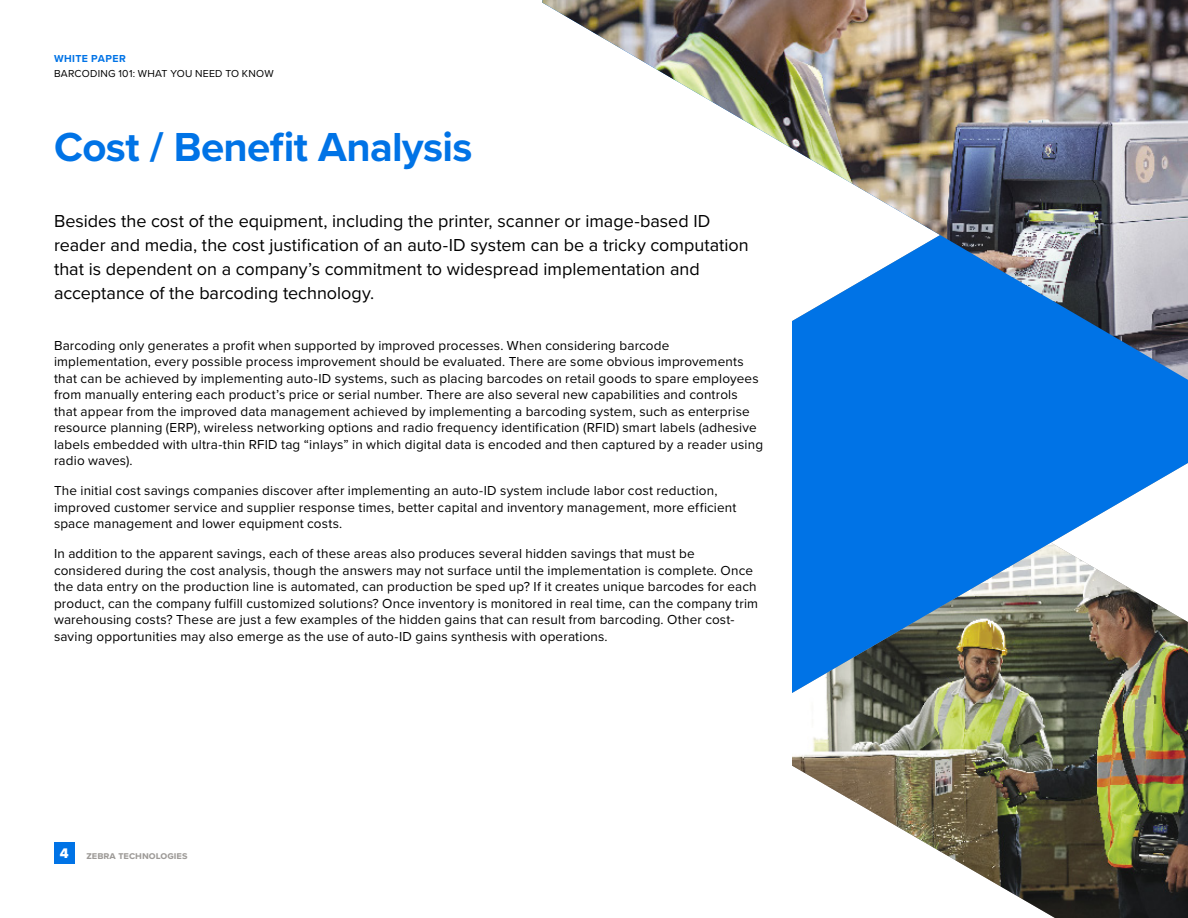
<style>
.page{position:relative;width:1188px;height:918px;background:#fff}
.page>*{position:absolute;margin:0;border:0;box-sizing:border-box;transform-origin:0 0}
.t1{font:700 42px "Proxima Nova";letter-spacing:-.01em;color:#0073e6}
.t2{font:18px/24px "Proxima Nova";color:#000}
.t3{font:14.4px "Proxima Nova Extrabld";color:#fff}
.t4{font:13.5px/16.5px "Proxima Nova";letter-spacing:.01em;color:#000}
.t5{font:10.5px "Proxima Nova";letter-spacing:.025em;color:#000}
.t6{font:700 10.5px "Proxima Nova";color:#9e9b98}
.t7{font:700 10.5px "Proxima Nova";letter-spacing:.04em;color:#0073e6}
</style>
<div class="page">
<img style="left:792px;top:693px;width:396px;height:225px">
<svg style="left:792px;top:380px;width:396px;height:313px;background:#367ec3"></svg>
<div style="left:54px;top:842px;width:20px;height:22px;background:#0073e6"></div>
<img style="left:542px;top:0;width:646px;height:380px">
<p class="t7" style="left:54px;top:51px;width:73px">WHITE PAPER</p>
<p class="t5" style="left:54px;top:65px;width:221px">BARCODING 101: WHAT YOU NEED TO KNOW</p>
<h1 class="t1" style="left:54px;top:115px;width:420px">Cost / Benefit Analysis</h1>
<p class="t2" style="left:54px;top:209px;width:696px">Besides the cost of the equipment, including the printer, scanner or image-based ID reader and media, the cost justification of an auto-ID system can be a tricky computation that is dependent on a company’s commitment to widespread implementation and acceptance of the barcoding technology.</p>
<p class="t4" style="left:54px;top:336px;width:711px">Barcoding only generates a profit when supported by improved processes. When considering barcode implementation, every possible process improvement should be evaluated. There are some obvious improvements that can be achieved by implementing auto-ID systems, such as placing barcodes on retail goods to spare employees from manually entering each product’s price or serial number. There are also several new capabilities and controls that appear from the improved data management achieved by implementing a barcoding system, such as enterprise resource planning (ERP), wireless networking options and radio frequency identification (RFID) smart labels (adhesive labels embedded with ultra-thin RFID tag “inlays” in which digital data is encoded and then captured by a reader using radio waves).</p>
<p class="t4" style="left:54px;top:482px;width:684px">The initial cost savings companies discover after implementing an auto-ID system include labor cost reduction, improved customer service and supplier response times, better capital and inventory management, more efficient space management and lower equipment costs.</p>
<p class="t4" style="left:54px;top:545px;width:706px">In addition to the apparent savings, each of these areas also produces several hidden savings that must be considered during the cost analysis, though the answers may not surface until the implementation is complete. Once the data entry on the production line is automated, can production be sped up? If it creates unique barcodes for each product, can the company fulfill customized solutions? Once inventory is monitored in real time, can the company trim warehousing costs? These are just a few examples of the hidden gains that can result from barcoding. Other cost&shy;saving opportunities may also emerge as the use of auto-ID gains synthesis with operations.</p>
<p class="t3" style="left:60px;top:842px;width:10px">4</p>
<p class="t6" style="left:86px;top:847px;width:103px">zebra technologies</p>
</div>
